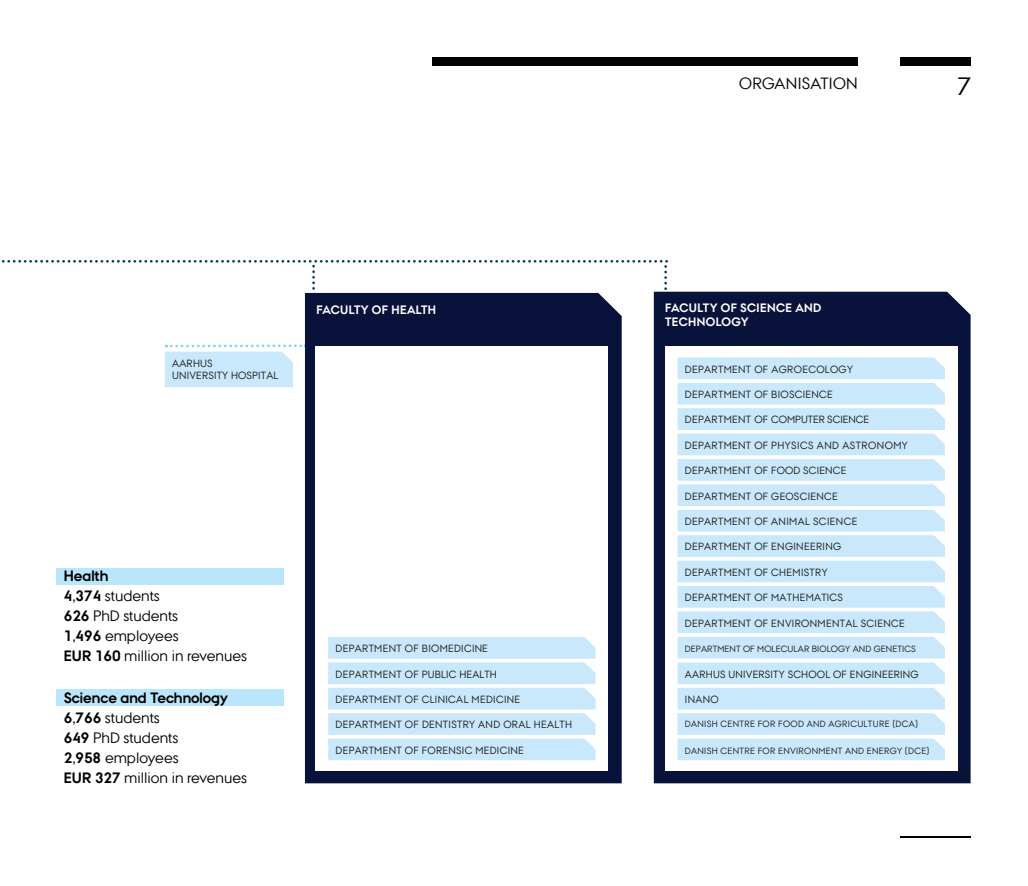
<style>
.page{position:relative;width:1028px;height:886px;background:#fff}
.page>*{position:absolute;margin:0;border:0;box-sizing:border-box;transform-origin:0 0}
.t1{font:25px "AU Passata";color:#000}
.t2{font:16.25px "AU Passata";letter-spacing:.015em;color:#000}
.t3{font:15px/20px "AU Passata";color:#000}
.t4{font:700 12.25px/14.5px "AU Passata";letter-spacing:.03em;color:#fff}
.t5{font:10.5px/12.5px "AU Passata";letter-spacing:.03em;color:#1d1d1b}
.t6{font:10.5px "AU Passata";letter-spacing:-.005em;color:#1d1d1b}
.t7{font:9px "AU Passata";letter-spacing:.035em;color:#1d1d1b}
.t8{font:9px "AU Passata";letter-spacing:.01em;color:#1d1d1b}
.s1{font-weight:700}
</style>
<div class="page">
<hr style="left:900px;top:836px;width:71px;height:2px;background:#000">
<div style="left:57px;top:568px;width:227px;height:17px;background:#b9e6fa"></div>
<div style="left:57px;top:690px;width:227px;height:16px;background:#b9e6fa"></div>
<div style="left:900px;top:57px;width:71px;height:9px;background:#000"></div>
<div style="left:432px;top:57px;width:425px;height:9px;background:#000"></div>
<div style="left:305px;top:293px;width:316px;height:490px;background:#09123a"></div>
<div style="left:654px;top:292px;width:316px;height:491px;background:#09123a"></div>
<div style="left:316px;top:346px;width:292px;height:425px;background:#fff"></div>
<div style="left:665px;top:346px;width:292px;height:425px;background:#fff"></div>
<svg style="left:677px;top:357px;width:268px;height:403px;background:#d1ebfb"></svg>
<svg style="left:328px;top:637px;width:267px;height:123px;background:#cfeafb"></svg>
<svg style="left:165px;top:344px;width:141px;height:43px"></svg>
<svg style="left:1px;top:260px;width:666px;height:30px"></svg>
<p class="t5" style="left:172px;top:357px;width:108px">AARHUS<br>UNIVERSITY HOSPITAL</p>
<p class="t4" style="left:316px;top:303px;width:121px">FACULTY OF HEALTH</p>
<h3 class="t3" style="left:64px;top:566px;width:185px"><span class="s1">Health<br>4,374</span> students<br><span class="s1">626</span> PhD students<br><span class="s1">1,496</span> employees<br><span class="s1">EUR 160</span> million in revenues</h3>
<h3 class="t3" style="left:64px;top:688px;width:185px"><span class="s1">Science and Technology<br>6,766</span> students<br><span class="s1">649</span> PhD students<br><span class="s1">2,958</span> employees<br><span class="s1">EUR 327</span> million in revenues</h3>
<p class="t5" style="left:335px;top:642px;width:154px">DEPARTMENT OF BIOMEDICINE</p>
<p class="t5" style="left:335px;top:667px;width:163px">DEPARTMENT OF PUBLIC HEALTH</p>
<p class="t5" style="left:335px;top:693px;width:186px">DEPARTMENT OF CLINICAL MEDICINE</p>
<p class="t5" style="left:335px;top:718px;width:238px">DEPARTMENT OF DENTISTRY AND ORAL HEALTH</p>
<p class="t5" style="left:335px;top:744px;width:190px">DEPARTMENT OF FORENSIC MEDICINE</p>
<h2 class="t2" style="left:739px;top:74px;width:120px">ORGANISATION</h2>
<h1 class="t1" style="left:957px;top:72px;width:16px">7</h1>
<p class="t4" style="left:665px;top:300px;width:158px">FACULTY OF SCIENCE AND<br>TECHNOLOGY</p>
<p class="t5" style="left:685px;top:362px;width:169px">DEPARTMENT OF AGROECOLOGY</p>
<p class="t5" style="left:685px;top:388px;width:149px">DEPARTMENT OF BIOSCIENCE</p>
<p class="t6" style="left:685px;top:414px;width:186px">DEPARTMENT OF COMPUTER SCIENCE</p>
<p class="t5" style="left:685px;top:439px;width:224px">DEPARTMENT OF PHYSICS AND ASTRONOMY</p>
<p class="t5" style="left:685px;top:464px;width:163px">DEPARTMENT OF FOOD SCIENCE</p>
<p class="t5" style="left:685px;top:489px;width:154px">DEPARTMENT OF GEOSCIENCE</p>
<p class="t5" style="left:685px;top:515px;width:174px">DEPARTMENT OF ANIMAL SCIENCE</p>
<p class="t5" style="left:685px;top:540px;width:158px">DEPARTMENT OF ENGINEERING</p>
<p class="t5" style="left:685px;top:566px;width:144px">DEPARTMENT OF CHEMISTRY</p>
<p class="t5" style="left:685px;top:591px;width:160px">DEPARTMENT OF MATHEMATICS</p>
<p class="t5" style="left:685px;top:616px;width:221px">DEPARTMENT OF ENVIRONMENTAL SCIENCE</p>
<p class="t8" style="left:685px;top:643px;width:232px">DEPARTMENT OF MOLECULAR BIOLOGY AND GENETICS</p>
<p class="t5" style="left:685px;top:667px;width:235px">AARHUS UNIVERSITY SCHOOL OF ENGINEERING</p>
<p class="t5" style="left:685px;top:693px;width:35px">INANO</p>
<p class="t7" style="left:685px;top:719px;width:235px">DANISH CENTRE FOR FOOD AND AGRICULTURE (DCA)</p>
<p class="t7" style="left:685px;top:745px;width:246px">DANISH CENTRE FOR ENVIRONMENT AND ENERGY (DCE)</p>
</div>
